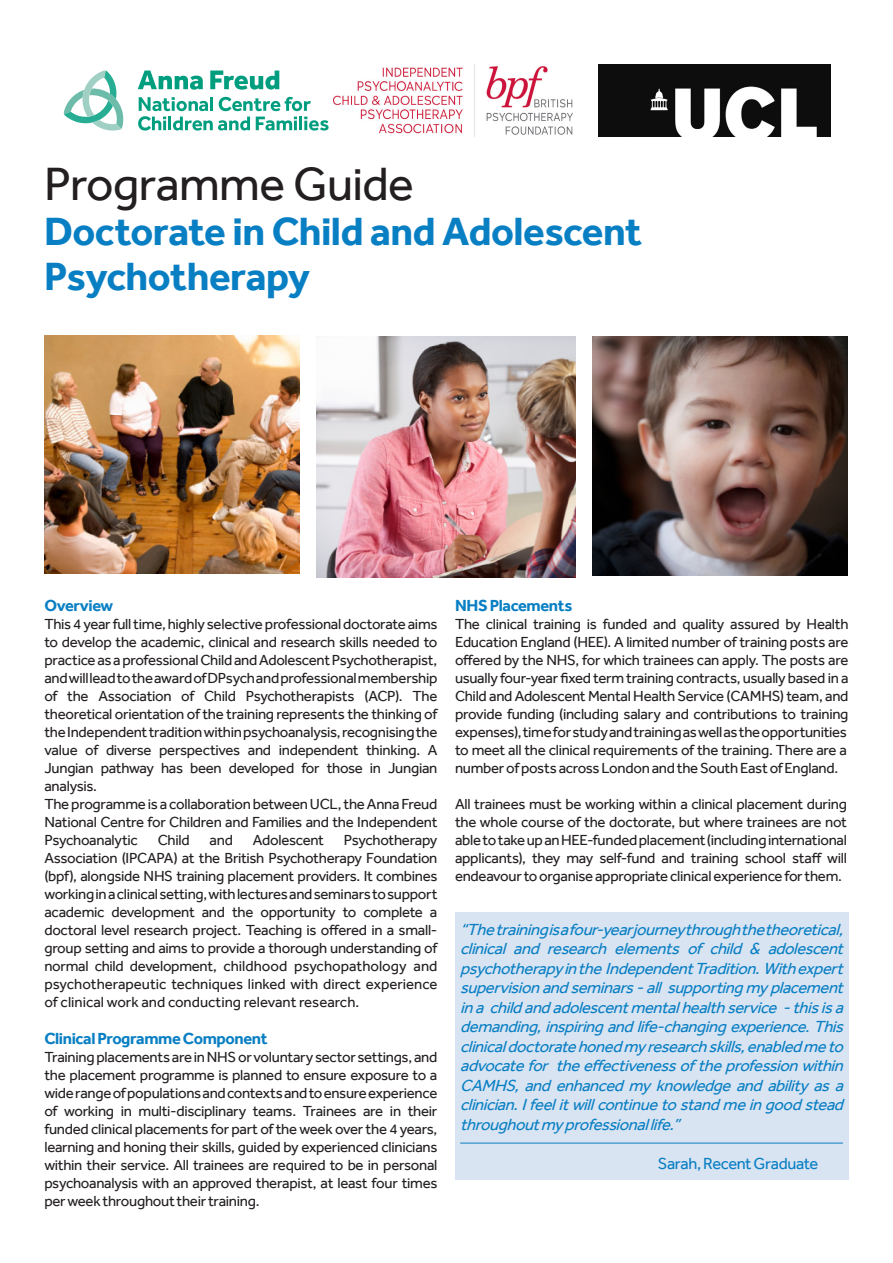
<style>
.page{position:relative;width:893px;height:1263px;background:#fff}
.page>*{position:absolute;margin:0;border:0;box-sizing:border-box;transform-origin:0 0}
.t1{font:48px "Effra";letter-spacing:-.01em;color:#231f20}
.t2{font:700 40.5px "Effra";letter-spacing:-.015em;color:#097fc3}
.t3{font:italic 16.5px/19.5px "Effra";color:#097fc3;text-align:justify}
.t4{font:700 16.5px "Effra";letter-spacing:-.025em;color:#097fc3}
.Sign-off_text_bold{font:16.5px "Effra";letter-spacing:-.025em;color:#097fc3}
.t5{font:15px/18px "Effra";letter-spacing:-.02em;color:#231f20;text-align:justify}
</style>
<div class="page">
<div style="left:455px;top:912px;width:394px;height:268px;background:#d9e4f3"></div>
<hr style="left:460px;top:1143px;width:383px;height:1px;background:#097fc3">
<img style="left:317px;top:337px;width:258px;height:240px">
<img style="left:592px;top:337px;width:256px;height:238px">
<img style="left:598px;top:65px;width:233px;height:71px">
<svg style="left:138px;top:71px;width:65px;height:19px"></svg>
<svg style="left:210px;top:71px;width:69px;height:19px"></svg>
<svg style="left:138px;top:97px;width:191px;height:34px"></svg>
<svg style="left:64px;top:71px;width:59px;height:60px"></svg>
<img style="left:333px;top:65px;width:240px;height:71px">
<img style="left:44px;top:336px;width:255px;height:238px">
<p class="t1" style="left:44px;top:155px;width:371px">Programme Guide</p>
<p class="t2" style="left:44px;top:207px;width:599px">Doctorate in Child and Adolescent</p>
<p class="t2" style="left:44px;top:252px;width:267px">Psychotherapy</p>
<p class="t4" style="left:44px;top:595px;width:70px">Overview</p>
<p class="t5" style="left:44px;top:614px;width:395px">This 4 year full time, highly selective professional doctorate aims to develop the academic, clinical and research skills needed to practice as a professional Child and Adolescent Psychotherapist, and will lead to the award of DPsych and professional membership of the Association of Child Psychotherapists (ACP). The theoretical orientation of the training represents the thinking of the Independent tradition within psychoanalysis, recognising the value of diverse perspectives and independent thinking. A Jungian pathway has been developed for those in Jungian analysis.</p>
<p class="t5" style="left:44px;top:794px;width:395px">The programme is a collaboration between UCL, the Anna Freud National Centre for Children and Families and the Independent Psychoanalytic</p>
<p class="t5" style="left:158px;top:830px;width:33px">Child</p>
<p class="t5" style="left:210px;top:830px;width:25px">and</p>
<p class="t5" style="left:253px;top:830px;width:72px">Adolescent</p>
<p class="t5" style="left:44px;top:830px;width:395px;text-indent:299px">Psychotherapy Association (IPCAPA) at the British Psychotherapy Foundation (bpf), alongside NHS training placement providers. It combines working in a clinical setting, with lectures and seminars to support academic development and the opportunity to complete a doctoral level research project. Teaching is offered in a small&shy;group setting and aims to provide a thorough understanding of normal child development, childhood psychopathology and psychotherapeutic techniques linked with direct experience of clinical work and conducting relevant research.</p>
<p class="t4" style="left:44px;top:1029px;width:225px">Clinical Programme Component</p>
<p class="t5" style="left:44px;top:1048px;width:395px">Training placements are in NHS or voluntary sector settings, and the placement programme is planned to ensure exposure to a wide range of populations and contexts and to ensure experience of working in multi-disciplinary teams. Trainees are in their funded clinical placements for part of the week over the 4 years, learning and honing their skills, guided by experienced clinicians within their service. All trainees are required to be in personal psychoanalysis with an approved therapist, at least four times per week throughout their training.</p>
<p class="t4" style="left:455px;top:595px;width:119px">NHS Placements</p>
<p class="t5" style="left:455px;top:614px;width:395px">The clinical training is funded and quality assured by Health Education England (HEE). A limited number of training posts are offered by the NHS, for which trainees can apply. The posts are usually four-year fixed term training contracts, usually based in a Child and Adolescent Mental Health Service (CAMHS) team, and provide funding (including salary and contributions to training expenses), time for study and training as well as the opportunities to meet all the clinical requirements of the training. There are a number of posts across London and the South East of England.</p>
<p class="t5" style="left:455px;top:794px;width:393px">All trainees must be working within a clinical placement during the whole course of the doctorate, but where trainees are not able to take up an HEE-funded placement (including international applicants), they may self-fund and training school staff will endeavour to organise appropriate clinical experience for them.</p>
<p class="t3" style="left:460px;top:919px;width:393px">“Thetrainingisafour-yearjourneythroughthetheoretical, clinicalandresearchelementsofchild&amp;adolescent psychotherapyintheIndependentTradition.Withexpert supervisionandseminars-allsupportingmyplacement inachildandadolescentmentalhealthservice-thisisa demanding,inspiringandlife-changingexperience.This clinicaldoctoratehonedmyresearchskills,enabledmeto advocatefortheeffectivenessoftheprofessionwithin CAMHS,andenhancedmyknowledgeandabilityasa clinician.Ifeelitwillcontinuetostandmeingoodstead throughoutmyprofessionallife.”</p>
<p class="Sign-off_text_bold" style="left:658px;top:1153px;width:162px">Sarah, Recent Graduate</p>
</div>
